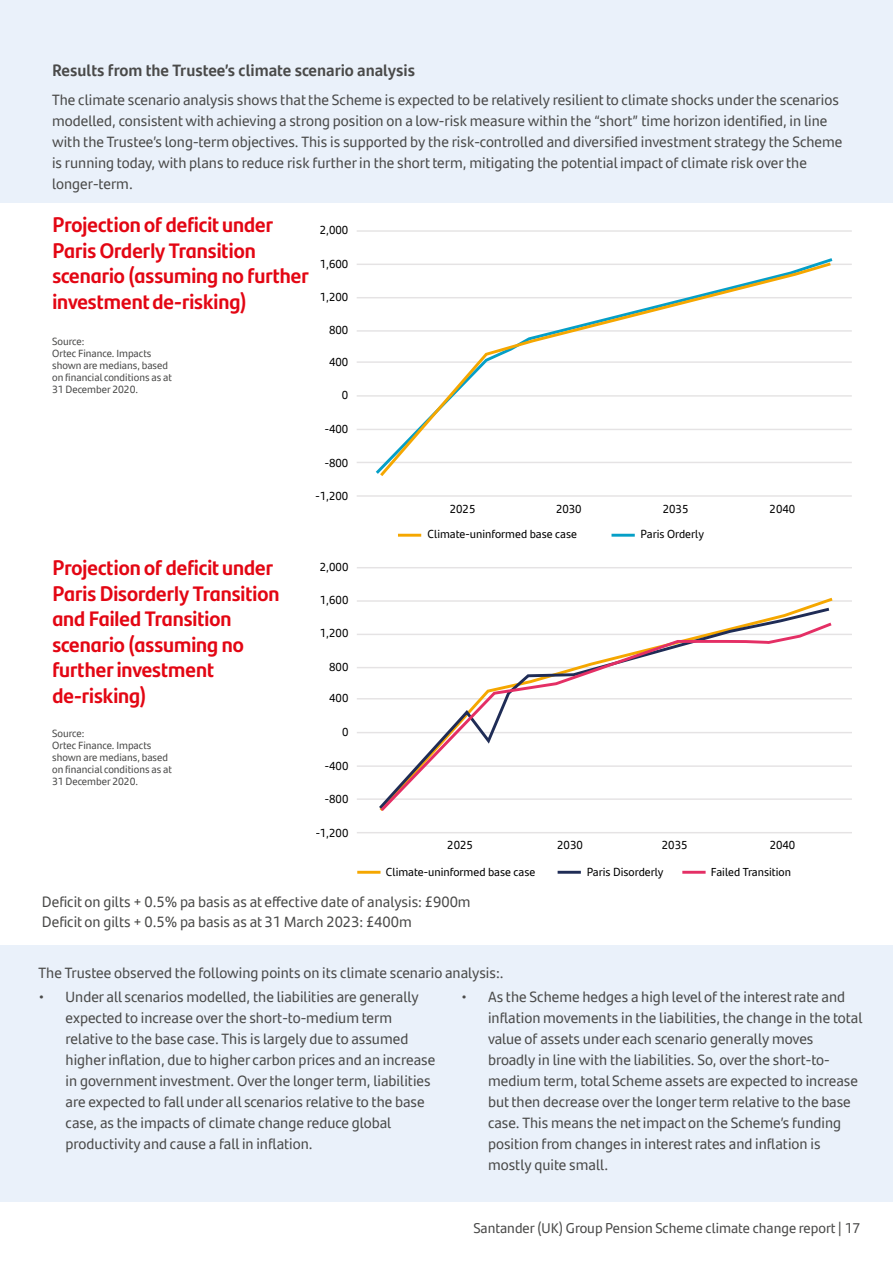
<style>
.page{position:relative;width:893px;height:1263px;background:#fff}
.page>*{position:absolute;margin:0;border:0;box-sizing:border-box;transform-origin:0 0}
.t1{font:700 21px/25.5px "Santander Headline";color:#e30613}
.t2{font:700 16.5px "Santander Text";color:#4a4a49}
.t3{font:15px/21px "Santander Text";color:#4a4a49}
.t4{font:14.25px "Santander Text";color:#4a4a49}
.t5{font:11.7px "Santander Text";color:#000}
.t6{font:10.5px/12px "Santander Text";color:#4a4a49}
</style>
<div class="page">
<div style="left:0;top:0;width:893px;height:202px;background:#eaf1fa"></div>
<div style="left:0;top:945px;width:893px;height:257px;background:#eaf1fa"></div>
<hr style="left:357px;top:832px;width:495px;height:1px;background:#e5e3e4">
<hr style="left:357px;top:798px;width:495px;height:2px;background:#e5e3e4">
<hr style="left:357px;top:765px;width:495px;height:2px;background:#e5e3e4">
<hr style="left:357px;top:732px;width:495px;height:1px;background:#e5e3e4">
<hr style="left:357px;top:698px;width:495px;height:1px;background:#e5e3e4">
<hr style="left:357px;top:667px;width:495px;height:1px;background:#e5e3e4">
<hr style="left:357px;top:600px;width:495px;height:2px;background:#e5e3e4">
<hr style="left:357px;top:634px;width:495px;height:1px;background:#e5e3e4">
<hr style="left:357px;top:567px;width:495px;height:1px;background:#e5e3e4">
<hr style="left:357px;top:871px;width:24px;height:3px;background:#f5a700">
<hr style="left:558px;top:871px;width:23px;height:3px;background:#1f2c56">
<svg style="left:378px;top:620px;width:457px;height:191px"></svg>
<hr style="left:682px;top:871px;width:24px;height:3px;background:#e42f65">
<hr style="left:357px;top:495px;width:495px;height:2px;background:#e5e3e4">
<hr style="left:357px;top:462px;width:495px;height:1px;background:#e5e3e4">
<hr style="left:357px;top:429px;width:495px;height:1px;background:#e5e3e4">
<hr style="left:357px;top:395px;width:495px;height:2px;background:#e5e3e4">
<hr style="left:357px;top:361px;width:495px;height:2px;background:#e5e3e4">
<hr style="left:357px;top:330px;width:495px;height:2px;background:#e5e3e4">
<hr style="left:357px;top:264px;width:495px;height:1px;background:#e5e3e4">
<hr style="left:357px;top:297px;width:495px;height:1px;background:#e5e3e4">
<hr style="left:357px;top:230px;width:495px;height:2px;background:#e5e3e4">
<hr style="left:398px;top:534px;width:23px;height:3px;background:#f5a700">
<hr style="left:611px;top:534px;width:24px;height:3px;background:#059fc7">
<svg style="left:377px;top:260px;width:457px;height:216px"></svg>
<p class="t2" style="left:52px;top:57px;width:365px">Results from the Trustee’s climate scenario analysis</p>
<p class="t3" style="left:52px;top:89px;width:792px">The climate scenario analysis shows that the Scheme is expected to be relatively resilient to climate shocks under the scenarios modelled, consistent with achieving a strong position on a low-risk measure within the “short” time horizon identified, in line with the Trustee’s long-term objectives. This is supported by the risk-controlled and diversified investment strategy the Scheme is running today, with plans to reduce risk further in the short term, mitigating the potential impact of climate risk over the longer-term.</p>
<h1 class="t1" style="left:52px;top:211px;width:258px">Projection of deficit under<br>Paris Orderly Transition scenario (assuming no further investment de-risking)</h1>
<p class="t5" style="left:320px;top:222px;width:30px">2,000</p>
<p class="t5" style="left:320px;top:255px;width:30px">1,600</p>
<p class="t5" style="left:320px;top:288px;width:30px">1,200</p>
<p class="t5" style="left:329px;top:321px;width:21px">800</p>
<p class="t5" style="left:329px;top:353px;width:21px">400</p>
<p class="t5" style="left:342px;top:386px;width:8px">0</p>
<p class="t5" style="left:325px;top:420px;width:25px">-400</p>
<p class="t5" style="left:325px;top:454px;width:25px">-800</p>
<p class="t5" style="left:315px;top:487px;width:34px">-1,200</p>
<p class="t6" style="left:52px;top:335px;width:122px">Source:<br>Ortec Finance. Impacts shown are medians, based on financial conditions as at<br>31 December 2020.</p>
<h1 class="t1" style="left:52px;top:554px;width:229px">Projection of deficit under<br>Paris Disorderly Transition and Failed Transition scenario (assuming no further investment de-risking)</h1>
<p class="t6" style="left:52px;top:727px;width:122px">Source:<br>Ortec Finance. Impacts shown are medians, based on financial conditions as at<br>31 December 2020.</p>
<p class="t5" style="left:320px;top:558px;width:30px">2,000</p>
<p class="t5" style="left:320px;top:591px;width:30px">1,600</p>
<p class="t5" style="left:320px;top:624px;width:30px">1,200</p>
<p class="t5" style="left:329px;top:658px;width:21px">800</p>
<p class="t5" style="left:329px;top:689px;width:21px">400</p>
<p class="t5" style="left:342px;top:723px;width:8px">0</p>
<p class="t5" style="left:325px;top:757px;width:25px">-400</p>
<p class="t5" style="left:325px;top:790px;width:25px">-800</p>
<p class="t5" style="left:316px;top:824px;width:34px">-1,200</p>
<p class="t5" style="left:450px;top:500px;width:27px">2025</p>
<p class="t5" style="left:556px;top:500px;width:27px">2030</p>
<p class="t5" style="left:663px;top:500px;width:27px">2035</p>
<p class="t5" style="left:770px;top:500px;width:27px">2040</p>
<p class="t5" style="left:641px;top:525px;width:65px">Paris Orderly</p>
<p class="t5" style="left:428px;top:525px;width:151px">Climate-uninformed base case</p>
<p class="t5" style="left:447px;top:836px;width:27px">2025</p>
<p class="t5" style="left:557px;top:836px;width:27px">2030</p>
<p class="t5" style="left:662px;top:836px;width:27px">2035</p>
<p class="t5" style="left:770px;top:836px;width:27px">2040</p>
<p class="t5" style="left:587px;top:863px;width:78px">Paris Disorderly</p>
<p class="t5" style="left:711px;top:863px;width:82px">Failed Transition</p>
<p class="t5" style="left:386px;top:863px;width:151px">Climate-uninformed base case</p>
<p class="t3" style="left:42px;top:890px;width:430px;line-height:20.5px">Deficit on gilts + 0.5% pa basis as at effective date of analysis: £900m<br>Deficit on gilts + 0.5% pa basis as at 31 March 2023: £400m</p>
<p class="t3" style="left:39px;top:961px;width:467px">The Trustee observed the following points on its climate scenario analysis:.</p>
<p class="t3" style="left:66px;top:985px;width:371px;text-indent:-27px">• Under all scenarios modelled, the liabilities are generally expected to increase over the short-to-medium term relative to the base case. This is largely due to assumed higher inflation, due to higher carbon prices and an increase in government investment. Over the longer term, liabilities are expected to fall under all scenarios relative to the base case, as the impacts of climate change reduce global productivity and cause a fall in inflation.</p>
<p class="t3" style="left:488px;top:985px;width:376px;text-indent:-27px">• As the Scheme hedges a high level of the interest rate and inflation movements in the liabilities, the change in the total value of assets under each scenario generally moves broadly in line with the liabilities. So, over the short-to&shy;medium term, total Scheme assets are expected to increase but then decrease over the longer term relative to the base case. This means the net impact on the Scheme’s funding position from changes in interest rates and inflation is mostly quite small.</p>
<p class="t4" style="left:473px;top:1217px;width:388px">Santander (UK) Group Pension Scheme climate change report | 17</p>
</div>
